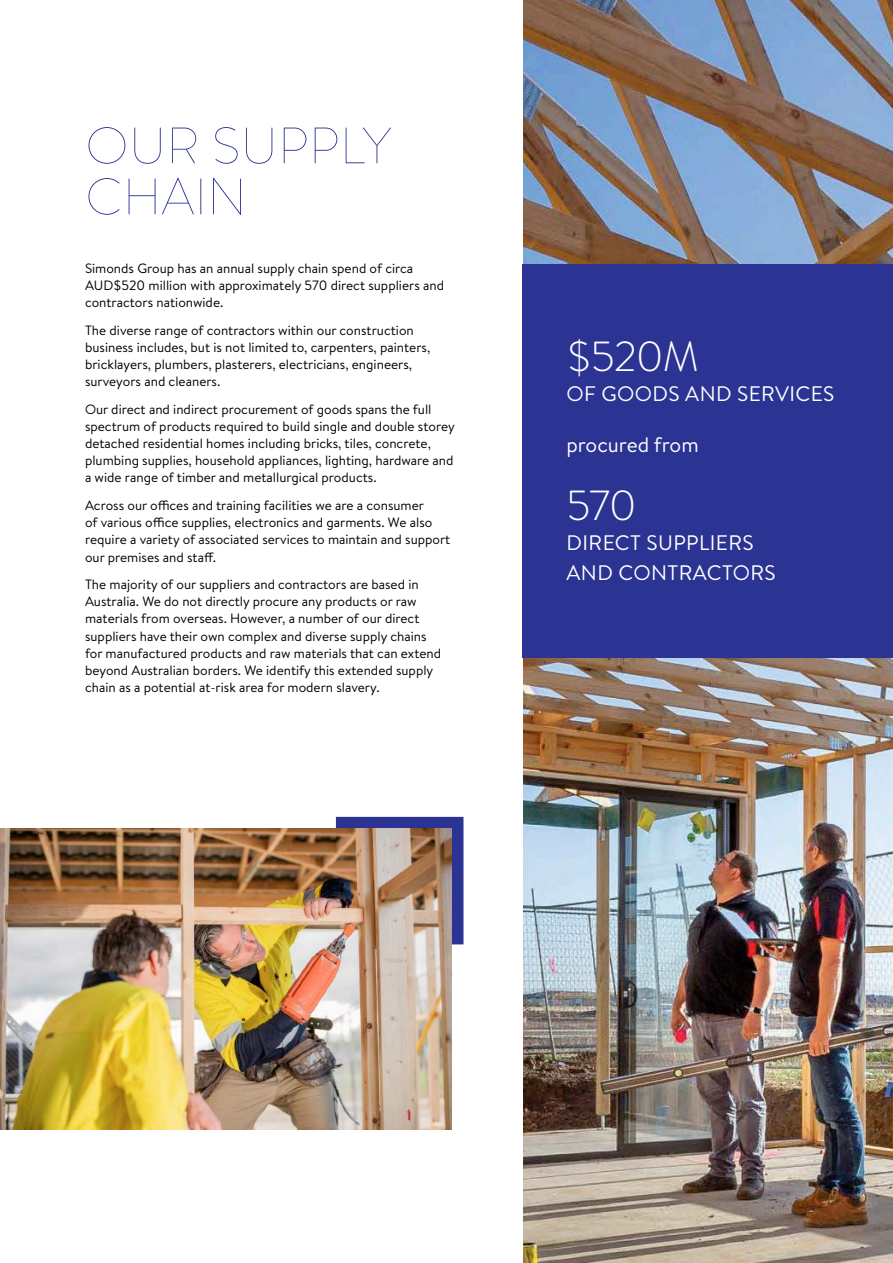
<style>
.page{position:relative;width:893px;height:1263px;background:#fff}
.page>*{position:absolute;margin:0;border:0;box-sizing:border-box;transform-origin:0 0}
.t1{font:100 51px/51px "Brandon Text";letter-spacing:.015em;color:#2b3393}
.t2{font:300 42px "Brandon Text";letter-spacing:-.02em;color:#fff}
.t3{font:21px/30px "Brandon Text";letter-spacing:.02em;color:#fff}
.t4{font:21px "Brandon Text";color:#fff}
.t5{font:13.5px/17.1px "Brandon Text";color:#000}
</style>
<div class="page">
<img style="left:523px;top:0;width:370px;height:1263px">
<div style="left:523px;top:264px;width:370px;height:393px;background:#2b3393"></div>
<svg style="left:324px;top:816px;width:140px;height:129px;background:#444a9b"></svg>
<img style="left:0;top:829px;width:452px;height:300px">
<h1 class="t1" style="left:85px;top:118px;width:307px">OUR SUPPLY<br>CHAIN</h1>
<p class="t5" style="left:85px;top:259px;width:361px">Simonds Group has an annual supply chain spend of circa<br>AUD$520 million with approximately 570 direct suppliers and contractors nationwide.</p>
<p class="t5" style="left:85px;top:321px;width:347px">The diverse range of contractors within our construction business includes, but is not limited to, carpenters, painters, bricklayers, plumbers, plasterers, electricians, engineers, surveyors and cleaners.</p>
<p class="t5" style="left:85px;top:400px;width:371px">Our direct and indirect procurement of goods spans the full spectrum of products required to build single and double storey detached residential homes including bricks, tiles, concrete, plumbing supplies, household appliances, lighting, hardware and a wide range of timber and metallurgical products.</p>
<p class="t5" style="left:85px;top:496px;width:367px">Across our offices and training facilities we are a consumer<br>of various office supplies, electronics and garments. We also require a variety of associated services to maintain and support our premises and staff.</p>
<p class="t5" style="left:85px;top:576px;width:358px">The majority of our suppliers and contractors are based in Australia. We do not directly procure any products or raw materials from overseas. However, a number of our direct suppliers have their own complex and diverse supply chains for manufactured products and raw materials that can extend beyond Australian borders. We identify this extended supply chain as a potential at-risk area for modern slavery.</p>
<h2 class="t2" style="left:566px;top:328px;width:134px">$520M</h2>
<h3 class="t3" style="left:566px;top:378px;width:269px">OF GOODS AND SERVICES</h3>
<h3 class="t4" style="left:566px;top:430px;width:134px">procured from</h3>
<h2 class="t2" style="left:566px;top:477px;width:71px">570</h2>
<h3 class="t3" style="left:566px;top:527px;width:211px">DIRECT SUPPLIERS<br>AND CONTRACTORS</h3>
</div>
